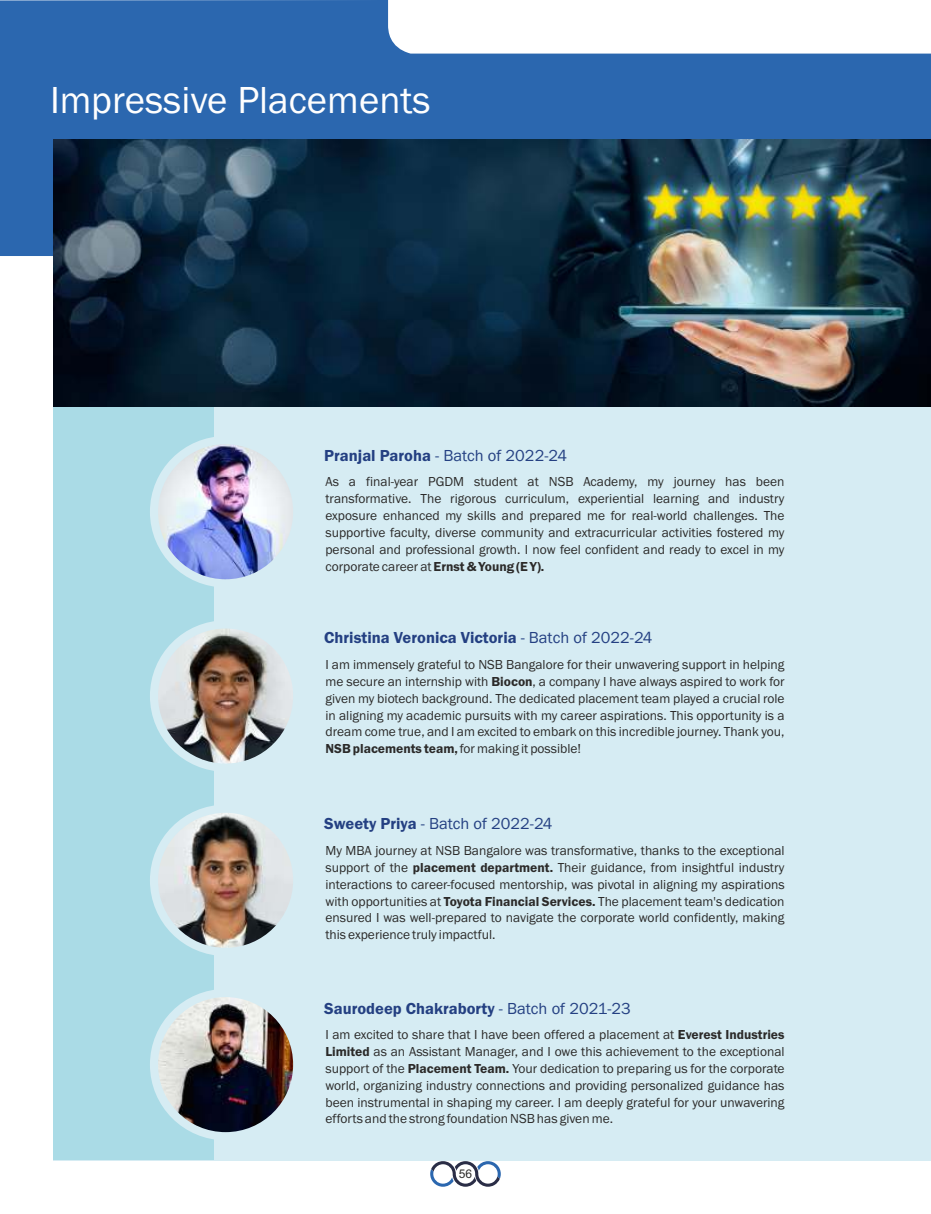
<style>
.page{position:relative;width:931px;height:1214px;background:#fff}
.page>*{position:absolute;margin:0;border:0;box-sizing:border-box;transform-origin:0 0}
.t1{font:39px "Franklin Gothic";color:#fefefe}
.t2{font:600 16.5px "Franklin Gothic";color:#244082}
.t3{font:16.5px "Franklin Gothic";color:#244082}
.t4{font:13.5px/16.8px "Franklin Gothic";color:#2b2a29;text-align:justify}
.t5{font:12px "Arial";color:#2b2a29}
.s1{font-weight:600}
.s2{font-weight:400}
</style>
<div class="page">
<div style="left:53px;top:54px;width:878px;height:1106px;background:#d6ecf3"></div>
<div style="left:53px;top:407px;width:161px;height:753px;background:#aadbe6"></div>
<div style="left:150px;top:436px;width:151px;height:151px;background:#d6ecf3;border-radius:50%"></div>
<svg style="left:430px;top:1161px;width:71px;height:25px"></svg>
<svg style="left:0;top:0;width:931px;height:256px;fill:#2b67af"></svg>
<img style="left:53px;top:139px;width:878px;height:268px">
<img style="left:158px;top:444px;width:135px;height:135px;border-radius:50%">
<div style="left:150px;top:620px;width:151px;height:151px;background:#d6ecf3;border-radius:50%"></div>
<img style="left:158px;top:628px;width:135px;height:135px;border-radius:50%">
<div style="left:150px;top:804px;width:151px;height:152px;background:#d6ecf3;border-radius:50%"></div>
<img style="left:158px;top:813px;width:135px;height:135px;border-radius:50%">
<div style="left:150px;top:989px;width:151px;height:151px;background:#d6ecf3;border-radius:50%"></div>
<img style="left:158px;top:997px;width:135px;height:135px;border-radius:50%">
<h1 class="t1" style="left:50px;top:86px;width:382px">Impressive Placements</h1>
<p class="t3" style="left:324px;top:449px;width:244px"><span class="s1">Pranjal Paroha</span> - Batch of 2022-24</p>
<p class="t4" style="left:325px;top:474px;width:461px">As a final-year PGDM student at NSB Academy, my journey has been transformative. The rigorous curriculum, experiential learning and industry exposure enhanced my skills and prepared me for real-world challenges. The supportive faculty, diverse community and extracurricular activities fostered my personal and professional growth. I now feel confident and ready to excel in my corporate career at <span class="s1">Ernst &amp; Young (E Y).</span></p>
<p class="t2" style="left:324px;top:632px;width:330px">Christina Veronica Victoria <span class="s2">- Batch of 2022-24</span></p>
<p class="t4" style="left:325px;top:657px;width:461px">I am immensely grateful to NSB Bangalore for their unwavering support in helping me secure an internship with <span class="s1">Biocon</span>, a company I have always aspired to work for given my biotech background. The dedicated placement team played a crucial role in aligning my academic pursuits with my career aspirations. This opportunity is a dream come true, and I am excited to embark on this incredible journey. Thank you, <span class="s1">NSB placements team,</span>for making it possible!</p>
<p class="t3" style="left:324px;top:818px;width:230px"><span class="s1">Sweety Priya</span> - Batch of 2022-24</p>
<p class="t4" style="left:325px;top:843px;width:461px">My MBA journey at NSB Bangalore was transformative, thanks to the exceptional support of the <span class="s1">placement department.</span> Their guidance, from insightful industry interactions to career-focused mentorship, was pivotal in aligning my aspirations with opportunities at <span class="s1">Toyota Financial Services.</span> The placement team's dedication ensured I was well-prepared to navigate the corporate world confidently, making this experience truly impactful.</p>
<p class="t2" style="left:324px;top:1002px;width:308px">Saurodeep Chakraborty <span class="s2">- Batch of 2021-23</span></p>
<p class="t4" style="left:325px;top:1027px;width:461px">I am excited to share that I have been offered a placement at <span class="s1">Everest Industries Limited</span> as an Assistant Manager, and I owe this achievement to the exceptional support of the <span class="s1">Placement Team.</span> Your dedication to preparing us for the corporate world, organizing industry connections and providing personalized guidance has been instrumental in shaping my career. I am deeply grateful for your unwavering efforts and the strong foundation NSB has given me.</p>
<p class="t5" style="left:459px;top:1169px;width:15px">56</p>
</div>
